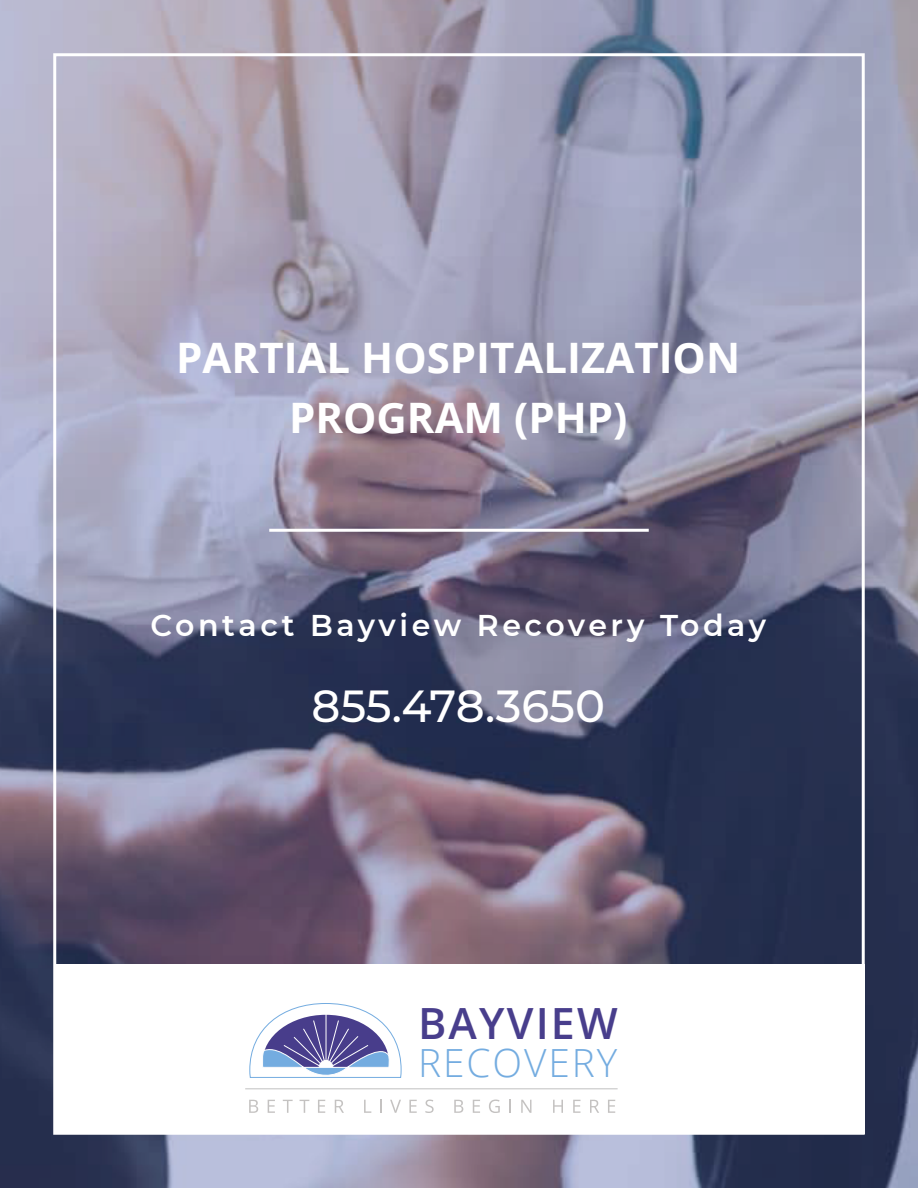
<style>
.page{position:relative;width:918px;height:1188px;background:#fff}
.page>*{position:absolute;margin:0;border:0;box-sizing:border-box;transform-origin:0 0}
.t1{font:500 45px "Montserrat Alternates";color:#fff}
.t2{font:600 43.05px "Open Sans";letter-spacing:.05em;color:#483e8c}
.t3{font:700 42px/60px "Open Sans";color:#fff;text-align:center}
.t4{font:300 38.85px "Open Sans";letter-spacing:.05em;color:#74ace0}
.t5{font:600 30px "Montserrat";letter-spacing:.12em;color:#fff}
</style>
<div class="page">
<img style="left:0;top:0;width:918px;height:1188px">
<div style="left:54px;top:964px;width:811px;height:170px;background:#fff"></div>
<hr style="left:269px;top:529px;width:380px;height:3px;background:#fff">
<hr style="left:245px;top:1089px;width:373px;height:1px;background:#c0c0c0">
<svg style="left:249px;top:1003px;width:153px;height:75px"></svg>
<svg style="left:249px;top:1100px;width:9px;height:13px"></svg>
<svg style="left:268px;top:1100px;width:7px;height:13px"></svg>
<svg style="left:283px;top:1100px;width:10px;height:13px"></svg>
<svg style="left:300px;top:1100px;width:9px;height:13px"></svg>
<svg style="left:318px;top:1100px;width:7px;height:13px"></svg>
<svg style="left:335px;top:1100px;width:9px;height:13px"></svg>
<svg style="left:364px;top:1100px;width:7px;height:13px"></svg>
<svg style="left:380px;top:1100px;width:2px;height:13px"></svg>
<svg style="left:390px;top:1100px;width:11px;height:13px"></svg>
<svg style="left:409px;top:1100px;width:8px;height:13px"></svg>
<svg style="left:425px;top:1100px;width:9px;height:13px"></svg>
<svg style="left:454px;top:1100px;width:9px;height:13px"></svg>
<svg style="left:473px;top:1100px;width:7px;height:13px"></svg>
<svg style="left:489px;top:1100px;width:11px;height:13px"></svg>
<svg style="left:510px;top:1100px;width:1px;height:13px"></svg>
<svg style="left:521px;top:1100px;width:10px;height:13px"></svg>
<svg style="left:553px;top:1100px;width:10px;height:13px"></svg>
<svg style="left:573px;top:1100px;width:7px;height:13px"></svg>
<svg style="left:590px;top:1100px;width:9px;height:13px"></svg>
<svg style="left:608px;top:1100px;width:7px;height:13px"></svg>
<p class="t3" style="left:176px;top:327px;width:565px">PARTIAL HOSPITALIZATION<br>PROGRAM (PHP)</p>
<p class="t5" style="left:150px;top:604px;width:617px">Contact Bayview Recovery Today</p>
<p class="t1" style="left:311px;top:675px;width:295px">855.478.3650</p>
<p class="t2" style="left:418px;top:994px;width:201px">BAYVIEW</p>
<p class="t4" style="left:418px;top:1037px;width:201px">RECOVERY</p>
</div>
